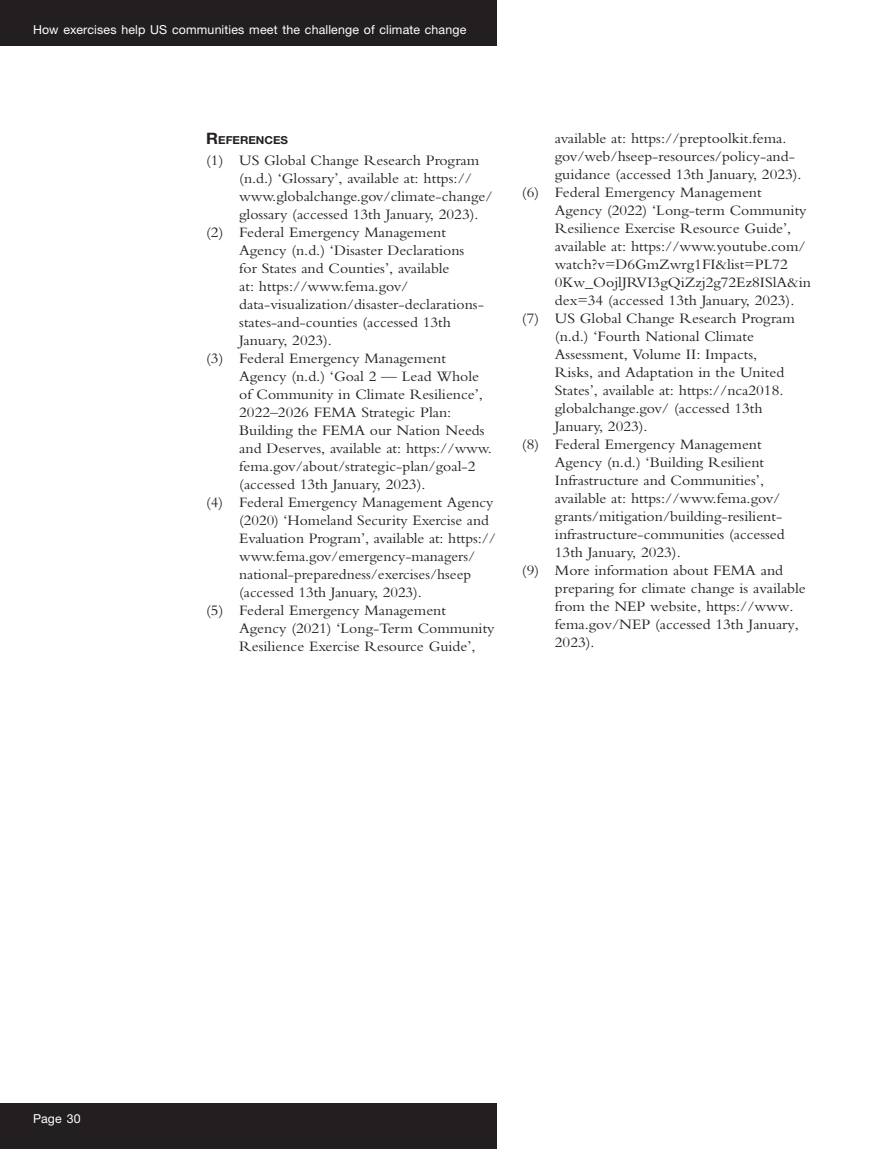
<style>
.page{position:relative;width:893px;height:1149px;background:#fff}
.page>*{position:absolute;margin:0;border:0;box-sizing:border-box;transform-origin:0 0}
.notes_refs{font:15px/18px "Bembo MT Pro";color:#231f20;scale:1.05 1}
.notes_refs-2{font:15px/18px "Bembo MT Pro";color:#231f20}
.t1{font:12.3px "Helvetica Neue LT Pro";letter-spacing:.01em;color:#fff}
.notes_refs_acks_head{font:700 10.95px "Helvetica Neue LT Pro";color:#231f20;scale:1.05 1}
.s1{font-size:15.75px}
</style>
<div class="page">
<div style="left:0;top:0;width:496px;height:46px;background:#231f20"></div>
<div style="left:0;top:1103px;width:496px;height:45px;background:#231f20"></div>
<p class="t1" style="left:33px;top:22px;width:435px">How exercises help US communities meet the challenge of climate change</p>
<p class="notes_refs_acks_head" style="left:206px;top:133px;width:79px"><span class="s1">R</span>EFERENCES</p>
<p class="notes_refs" style="left:239px;top:151px;width:243px;text-indent:-33px">(1) US Global Change Research Program (n.d.) ‘Glossary’, available at: https:// www.globalchange.gov/climate-change/ glossary (accessed 13th January, 2023).</p>
<p class="notes_refs" style="left:239px;top:223px;width:234px;text-indent:-33px">(2) Federal Emergency Management Agency (n.d.) ‘Disaster Declarations for States and Counties’, available<br>at: https://www.fema.gov/ data-visualization/disaster-declarations&shy;states-and-counties (accessed 13th January, 2023).</p>
<p class="notes_refs" style="left:239px;top:349px;width:242px;text-indent:-33px">(3) Federal Emergency Management Agency (n.d.) ‘Goal 2 — Lead Whole of Community in Climate Resilience’, 2022–2026 FEMA Strategic Plan:<br>Building the FEMA our Nation Needs and Deserves, available at: https://www. fema.gov/about/strategic-plan/goal-2 (accessed 13th January, 2023).</p>
<p class="notes_refs-2" style="left:239px;top:493px;width:258px;text-indent:-33px">(4) Federal Emergency Management Agency (2020) ‘Homeland Security Exercise and Evaluation Program’, available at: https:// www.fema.gov/emergency-managers/ national-preparedness/exercises/hseep (accessed 13th January, 2023).</p>
<p class="notes_refs" style="left:239px;top:601px;width:245px;text-indent:-33px">(5) Federal Emergency Management<br>Agency (2021) ‘Long-Term Community<br>Resilience Exercise Resource Guide’,</p>
<p class="notes_refs" style="left:555px;top:129px;width:236px">available at: https://preptoolkit.fema. gov/web/hseep-resources/policy-and&shy;guidance (accessed 13th January, 2023).</p>
<p class="notes_refs" style="left:555px;top:183px;width:245px;text-indent:-33px">(6) Federal Emergency Management Agency (2022) ‘Long-term Community Resilience Exercise Resource Guide’, available at: https://www.youtube.com/ watch?v=D6GmZwrg1FI&amp;list=PL72<br>0Kw_OojlJRVI3gQiZzj2g72Ez8ISlA&amp;in dex=34 (accessed 13th January, 2023).</p>
<p class="notes_refs" style="left:555px;top:309px;width:230px;text-indent:-33px">(7) US Global Change Research Program (n.d.) ‘Fourth National Climate Assessment, Volume II: Impacts, Risks, and Adaptation in the United States’, available at: https://nca2018. globalchange.gov/ (accessed 13th January, 2023).</p>
<p class="notes_refs" style="left:555px;top:435px;width:220px;text-indent:-33px">(8) Federal Emergency Management Agency (n.d.) ‘Building Resilient Infrastructure and Communities’, available at: https://www.fema.gov/ grants/mitigation/building-resilient&shy;infrastructure-communities (accessed 13th January, 2023).</p>
<p class="notes_refs" style="left:555px;top:561px;width:240px;text-indent:-33px">(9) More information about FEMA and preparing for climate change is available from the NEP website, https://www. fema.gov/NEP (accessed 13th January,<br>2023).</p>
<p class="t1" style="left:33px;top:1110px;width:49px">Page 30</p>
</div>
